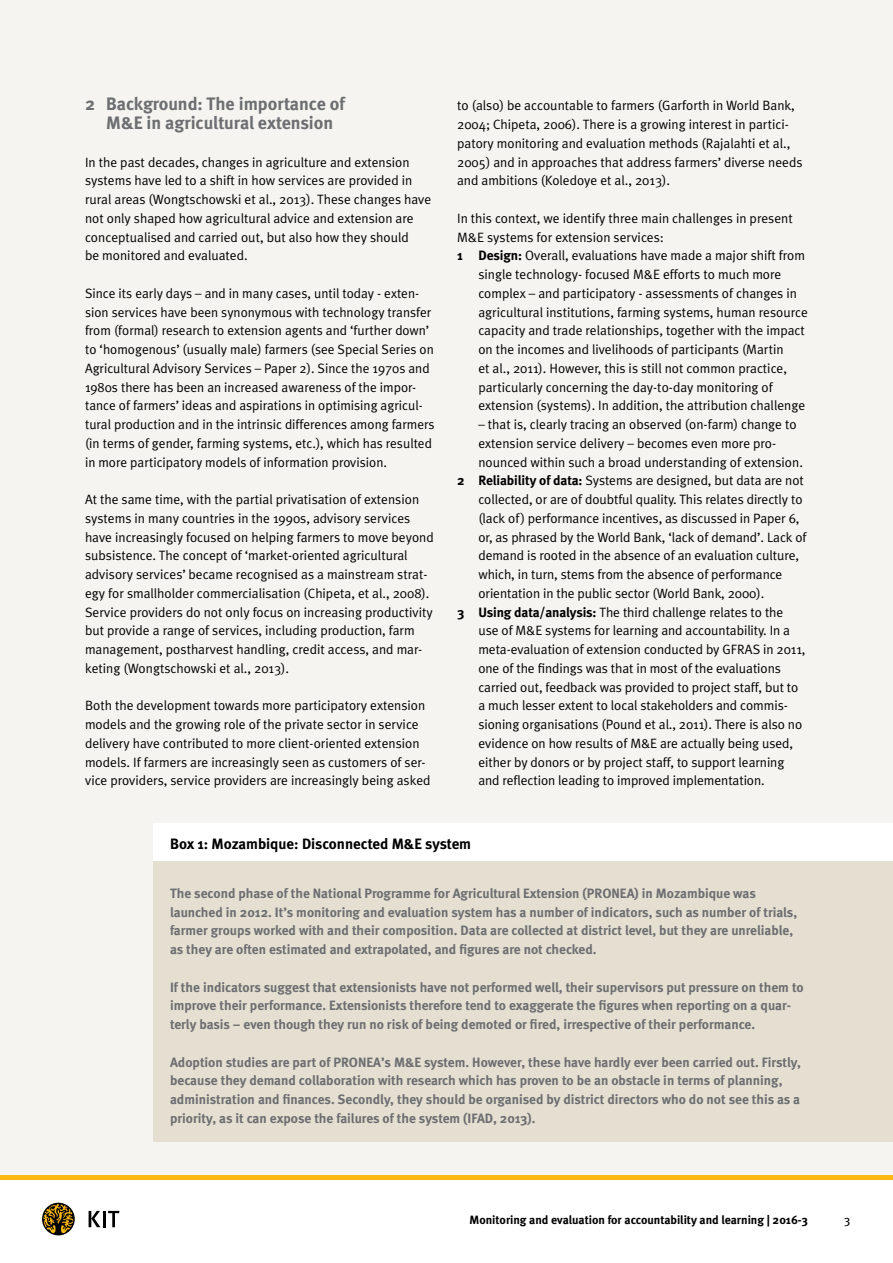
<style>
.page{position:relative;width:893px;height:1263px;background:#fff}
.page>*{position:absolute;margin:0;border:0;box-sizing:border-box;transform-origin:0 0}
.t1{font:700 18px/18.8px "Meta";color:#6d6e71;text-align:center}
.t2{font:700 15px "Meta";color:#000}
.t3{font:13.5px/18.8px "Meta Plus Normal";color:#000}
.t4{font:700 13.5px/18.8px "Meta";color:#6d6e71}
.t5{font:700 12px "Meta";color:#000}
.t6{font:12px "Meta";color:#000}
.s1{font-family:"Meta";font-weight:700}
</style>
<div class="page">
<svg style="left:42px;top:1203px;width:33px;height:32px"></svg>
<svg style="left:43px;top:1203px;width:30px;height:30px"></svg>
<svg style="left:89px;top:1211px;width:11px;height:16px"></svg>
<hr style="left:103px;top:1211px;width:3px;height:16px;background:#000">
<svg style="left:108px;top:1211px;width:11px;height:16px"></svg>
<div style="left:0;top:0;width:893px;height:1179px;background:#f5f4f0"></div>
<hr style="left:0;top:1175px;width:893px;height:4px;background:#fdb913">
<div style="left:154px;top:860px;width:739px;height:282px;background:#e5dfd2"></div>
<div style="left:154px;top:823px;width:739px;height:37px;background:#fff"></div>
<h1 class="t1" style="left:85px;top:94px;width:261px">2 Background: The importance of<br>M&amp;E in agricultural extension</h1>
<p class="t3" style="left:85px;top:152px;width:348px">In the past decades, changes in agriculture and extension systems have led to a shift in how services are provided in rural areas (Wongtschowski et al., 2013). These changes have not only shaped how agricultural advice and extension are conceptualised and carried out, but also how they should<br>be monitored and evaluated.</p>
<p class="t3" style="left:85px;top:284px;width:351px">Since its early days – and in many cases, until today - exten&shy;sion services have been synonymous with technology transfer from (formal) research to extension agents and ‘further down’ to ‘homogenous’ (usually male) farmers (see Special Series on Agricultural Advisory Services – Paper 2). Since the 1970s and 1980s there has been an increased awareness of the impor&shy;tance of farmers’ ideas and aspirations in optimising agricul&shy;tural production and in the intrinsic differences among farmers (in terms of gender, farming systems, etc.), which has resulted in more participatory models of information provision.</p>
<p class="t3" style="left:85px;top:490px;width:350px">At the same time, with the partial privatisation of extension systems in many countries in the 1990s, advisory services have increasingly focused on helping farmers to move beyond subsistence. The concept of ‘market-oriented agricultural advisory services’ became recognised as a mainstream strat&shy;egy for smallholder commercialisation (Chipeta, et al., 2008).<br>Service providers do not only focus on increasing productivity but provide a range of services, including production, farm management, postharvest handling, credit access, and mar&shy;keting (Wongtschowski et al., 2013).</p>
<p class="t3" style="left:85px;top:696px;width:347px">Both the development towards more participatory extension models and the growing role of the private sector in service delivery have contributed to more client-oriented extension models. If farmers are increasingly seen as customers of ser&shy;vice providers, service providers are increasingly being asked</p>
<p class="t3" style="left:457px;top:96px;width:347px">to (also) be accountable to farmers (Garforth in World Bank, 2004; Chipeta, 2006). There is a growing interest in partici&shy;patory monitoring and evaluation methods (Rajalahti et al., 2005) and in approaches that address farmers’ diverse needs and ambitions (Koledoye et al., 2013).</p>
<p class="t3" style="left:457px;top:209px;width:337px">In this context, we identify three main challenges in present</p>
<p class="t3" style="left:457px;top:227px;width:208px">M&amp;E systems for extension services:</p>
<p class="t3" style="left:457px;top:246px;width:349px"><span class="s1">1 Design:</span> Overall, evaluations have made a major shift from</p>
<p class="t3" style="left:478px;top:265px;width:305px">single technology- focused M&amp;E efforts to much more</p>
<p class="t3" style="left:478px;top:284px;width:320px">complex – and participatory - assessments of changes in</p>
<p class="t3" style="left:478px;top:302px;width:331px">agricultural institutions, farming systems, human resource</p>
<p class="t3" style="left:478px;top:321px;width:328px">capacity and trade relationships, together with the impact</p>
<p class="t3" style="left:478px;top:340px;width:307px">on the incomes and livelihoods of participants (Martin</p>
<p class="t3" style="left:478px;top:359px;width:310px">et al., 2011). However, this is still not common practice,</p>
<p class="t3" style="left:478px;top:377px;width:296px">particularly concerning the day-to-day monitoring of</p>
<p class="t3" style="left:478px;top:396px;width:328px">extension (systems). In addition, the attribution challenge</p>
<p class="t3" style="left:478px;top:415px;width:320px">– that is, clearly tracing an observed (on-farm) change to</p>
<p class="t3" style="left:478px;top:434px;width:299px">extension service delivery – becomes even more pro-</p>
<p class="t3" style="left:478px;top:452px;width:326px">nounced within such a broad understanding of extension.</p>
<p class="t3" style="left:457px;top:471px;width:348px"><span class="s1">2 Reliability of data:</span> Systems are designed, but data are not</p>
<p class="t3" style="left:478px;top:490px;width:326px">collected, or are of doubtful quality. This relates directly to</p>
<p class="t3" style="left:478px;top:509px;width:323px">(lack of) performance incentives, as discussed in Paper 6,</p>
<p class="t3" style="left:478px;top:527px;width:330px">or, as phrased by the World Bank, ‘lack of demand’. Lack of</p>
<p class="t3" style="left:478px;top:546px;width:322px">demand is rooted in the absence of an evaluation culture,</p>
<p class="t3" style="left:478px;top:565px;width:306px">which, in turn, stems from the absence of performance</p>
<p class="t3" style="left:478px;top:584px;width:287px">orientation in the public sector (World Bank, 2000).</p>
<p class="t3" style="left:457px;top:602px;width:328px"><span class="s1">3 Using data/analysis:</span> The third challenge relates to the</p>
<p class="t3" style="left:478px;top:621px;width:313px">use of M&amp;E systems for learning and accountability. In a</p>
<p class="t3" style="left:478px;top:640px;width:329px">meta-evaluation of extension conducted by GFRAS in 2011,</p>
<p class="t3" style="left:478px;top:659px;width:304px">one of the findings was that in most of the evaluations</p>
<p class="t3" style="left:478px;top:677px;width:322px">carried out, feedback was provided to project staff, but to</p>
<p class="t3" style="left:478px;top:696px;width:311px">a much lesser extent to local stakeholders and commis-</p>
<p class="t3" style="left:478px;top:715px;width:325px">sioning organisations (Pound et al., 2011). There is also no</p>
<p class="t3" style="left:478px;top:734px;width:316px">evidence on how results of M&amp;E are actually being used,</p>
<p class="t3" style="left:478px;top:752px;width:307px">either by donors or by project staff, to support learning</p>
<p class="t3" style="left:478px;top:771px;width:288px">and reflection leading to improved implementation.</p>
<p class="t2" style="left:170px;top:834px;width:303px">Box 1: Mozambique: Disconnected M&amp;E system</p>
<p class="t4" style="left:170px;top:883px;width:629px">The second phase of the National Programme for Agricultural Extension (PRONEA) in Mozambique was launched in 2012. It’s monitoring and evaluation system has a number of indicators, such as number of trials, farmer groups worked with and their composition. Data are collected at district level, but they are unreliable, as they are often estimated and extrapolated, and figures are not checked.</p>
<p class="t4" style="left:170px;top:977px;width:635px">If the indicators suggest that extensionists have not performed well, their supervisors put pressure on them to improve their performance. Extensionists therefore tend to exaggerate the figures when reporting on a quar&shy;terly basis – even though they run no risk of being demoted or fired, irrespective of their performance.</p>
<p class="t4" style="left:170px;top:1052px;width:632px">Adoption studies are part of PRONEA’s M&amp;E system. However, these have hardly ever been carried out. Firstly, because they demand collaboration with research which has proven to be an obstacle in terms of planning, administration and finances. Secondly, they should be organised by district directors who do not see this as a priority, as it can expose the failures of the system (IFAD, 2013).</p>
<p class="t5" style="left:470px;top:1212px;width:340px">Monitoring and evaluation for accountability and learning | 2016-3</p>
<p class="t6" style="left:844px;top:1212px;width:8px">3</p>
</div>
